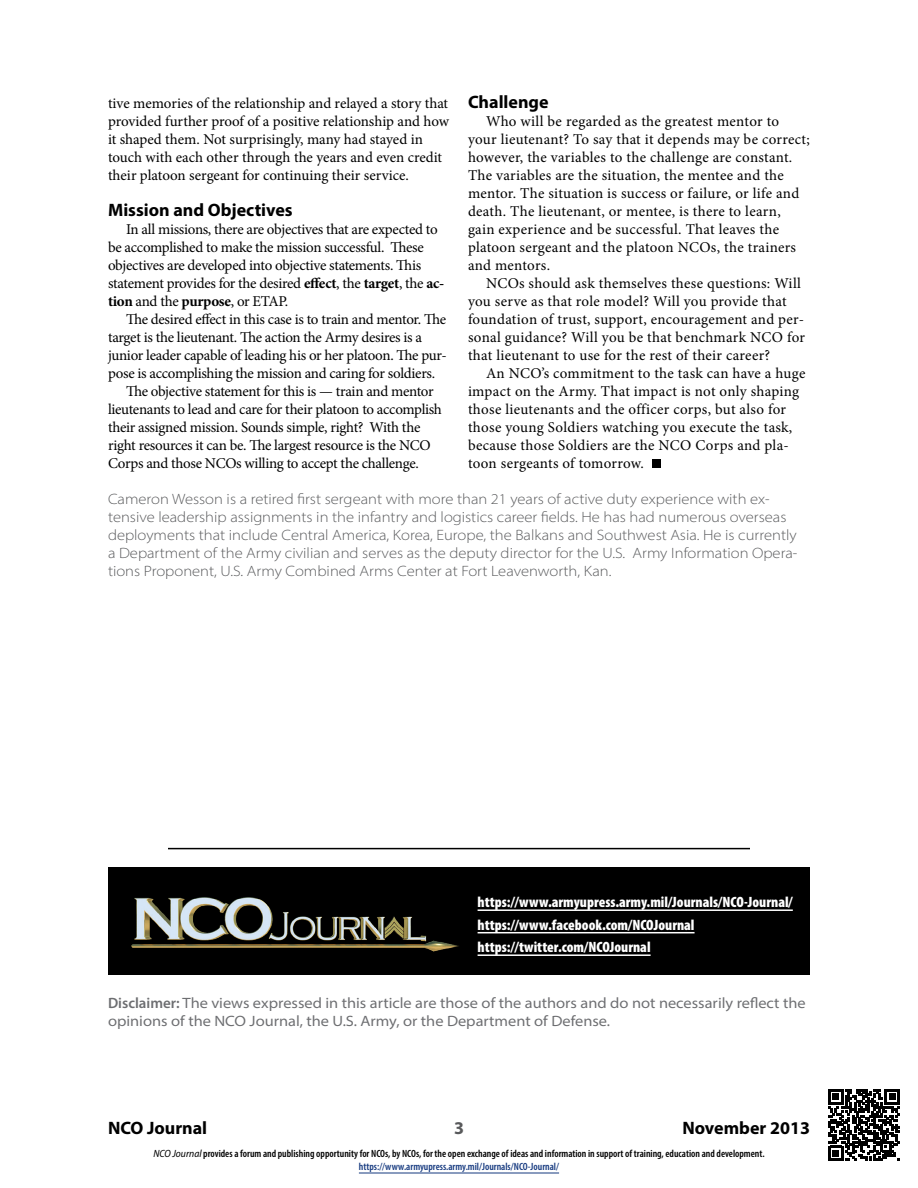
<style>
.page{position:relative;width:918px;height:1188px;background:#fff}
.page>*{position:absolute;margin:0;border:0;box-sizing:border-box;transform-origin:0 0}
.t1{font:700 18px "Myriad Pro";color:#000}
.t2{font:700 18px "Myriad Pro";color:#58595b}
.t3{font:15px/18px "Minion Pro";color:#000}
.t4{font:15px/18px "Minion Pro";letter-spacing:-.02em;color:#000}
.t5{font:300 semi-expanded 15px/18px "Myriad Pro";color:#58595b}
.t6{font:semi-expanded 15px/18px "Myriad Pro";color:#6d6e71}
.t7{font:900 condensed 15px/22.5px "Myriad Pro";color:#fff}
.t8{font:15px "Minion Pro";letter-spacing:-.025em;color:#000}
.t9{font:600 condensed 10.5px/13.5px "Myriad Pro";color:#000;text-align:center}
.s1{font-weight:700}
.s2{font-weight:600;font-stretch:normal}
.s3{font-weight:400;font-style:italic;font-stretch:semi-condensed}
.s4{color:#15397f}
</style>
<div class="page">
<div style="left:652px;top:459px;width:9px;height:9px;background:#000"></div>
<hr style="left:359px;top:1173px;width:200px;height:1px;background:#15397f">
<svg style="left:828px;top:1089px;width:72px;height:72px"></svg>
<hr style="left:168px;top:848px;width:582px;height:1px;background:#000">
<div style="left:108px;top:867px;width:702px;height:108px;background:#000"></div>
<hr style="left:478px;top:909px;width:315px;height:2px;background:#fff">
<hr style="left:478px;top:932px;width:217px;height:1px;background:#fff">
<hr style="left:478px;top:954px;width:173px;height:2px;background:#fff">
<img style="left:131px;top:897px;width:328px;height:55px">
<p class="t1" style="left:468px;top:90px;width:82px">Challenge</p>
<p class="t3" style="left:468px;top:112px;width:343px;text-indent:18px">Who will be regarded as the greatest mentor to your lieutenant? To say that it depends may be correct; however, the variables to the challenge are constant.<br>The variables are the situation, the mentee and the mentor. The situation is success or failure, or life and death. The lieutenant, or mentee, is there to learn, gain experience and be successful. That leaves the platoon sergeant and the platoon NCOs, the trainers and mentors.</p>
<p class="t3" style="left:468px;top:274px;width:339px;text-indent:18px">NCOs should ask themselves these questions: Will you serve as that role model? Will you provide that foundation of trust, support, encouragement and per&shy;sonal guidance? Will you be that benchmark NCO for that lieutenant to use for the rest of their career?</p>
<p class="t3" style="left:468px;top:364px;width:339px;text-indent:18px">An NCO’s commitment to the task can have a huge impact on the Army. That impact is not only shaping those lieutenants and the officer corps, but also for those young Soldiers watching you execute the task, because those Soldiers are the NCO Corps and pla&shy;toon sergeants of tomorrow.</p>
<p class="t5" style="left:108px;top:490px;width:691px">Cameron Wesson is a retired first sergeant with more than 21 years of active duty experience with ex&shy;tensive leadership assignments in the infantry and logistics career fields. He has had numerous overseas deployments that include Central America, Korea, Europe, the Balkans and Southwest Asia. He is currently a Department of the Army civilian and serves as the deputy director for the U.S. Army Information Opera&shy;tions Proponent, U.S. Army Combined Arms Center at Fort Leavenworth, Kan.</p>
<p class="t3" style="left:108px;top:94px;width:343px">tive memories of the relationship and relayed a story that provided further proof of a positive relationship and how it shaped them. Not surprisingly, many had stayed in touch with each other through the years and even credit their platoon sergeant for continuing their service.</p>
<p class="t1" style="left:108px;top:198px;width:186px">Mission and Objectives</p>
<p class="t4" style="left:108px;top:220px;width:338px;text-indent:18px">In all missions, there are objectives that are expected to be accomplished to make the mission successful. These objectives are developed into objective statements. This statement provides for the desired <span class="s1">effect</span>, the <span class="s1">target</span>, the <span class="s1">ac&shy;tion</span> and the <span class="s1">purpose</span>, or ETAP.</p>
<p class="t4" style="left:126px;top:310px;width:322px">The desired effect in this case is to train and mentor. The</p>
<p class="t4" style="left:108px;top:328px;width:316px">target is the lieutenant. The action the Army desires is a</p>
<p class="t4" style="left:108px;top:346px;width:340px">junior leader capable of leading his or her platoon. The pur-</p>
<p class="t4" style="left:108px;top:364px;width:329px">pose is accomplishing the mission and caring for soldiers.</p>
<p class="t8" style="left:126px;top:381px;width:309px">The objective statement for this is — train and mentor</p>
<p class="t8" style="left:108px;top:399px;width:336px">lieutenants to lead and care for their platoon to accomplish</p>
<p class="t4" style="left:108px;top:418px;width:314px">their assigned mission. Sounds simple, right? With the</p>
<p class="t4" style="left:108px;top:436px;width:324px">right resources it can be. The largest resource is the NCO</p>
<p class="t4" style="left:108px;top:454px;width:312px">Corps and those NCOs willing to accept the challenge.</p>
<p class="t7" style="left:478px;top:891px;width:317px">https://www.armyupress.army.mil/Journals/NCO-Journal/ https://www.facebook.com/NCOJournal https://twitter.com/NCOJournal</p>
<p class="t6" style="left:108px;top:994px;width:699px"><span class="s2">Disclaimer:</span> The views expressed in this article are those of the authors and do not necessarily reflect the opinions of the NCO Journal, the U.S. Army, or the Department of Defense.</p>
<p class="t1" style="left:108px;top:1116px;width:101px">NCO Journal</p>
<p class="t2" style="left:454px;top:1116px;width:11px">3</p>
<p class="t1" style="left:682px;top:1116px;width:129px">November 2013</p>
<p class="t9" style="left:153px;top:1146px;width:613px"><span class="s3">NCO Journal</span> provides a forum and publishing opportunity for NCOs, by NCOs, for the open exchange of ideas and information in support of training, education and development. <span class="s4">https://www.armyupress.army.mil/Journals/NCO-Journal/</span></p>
</div>
